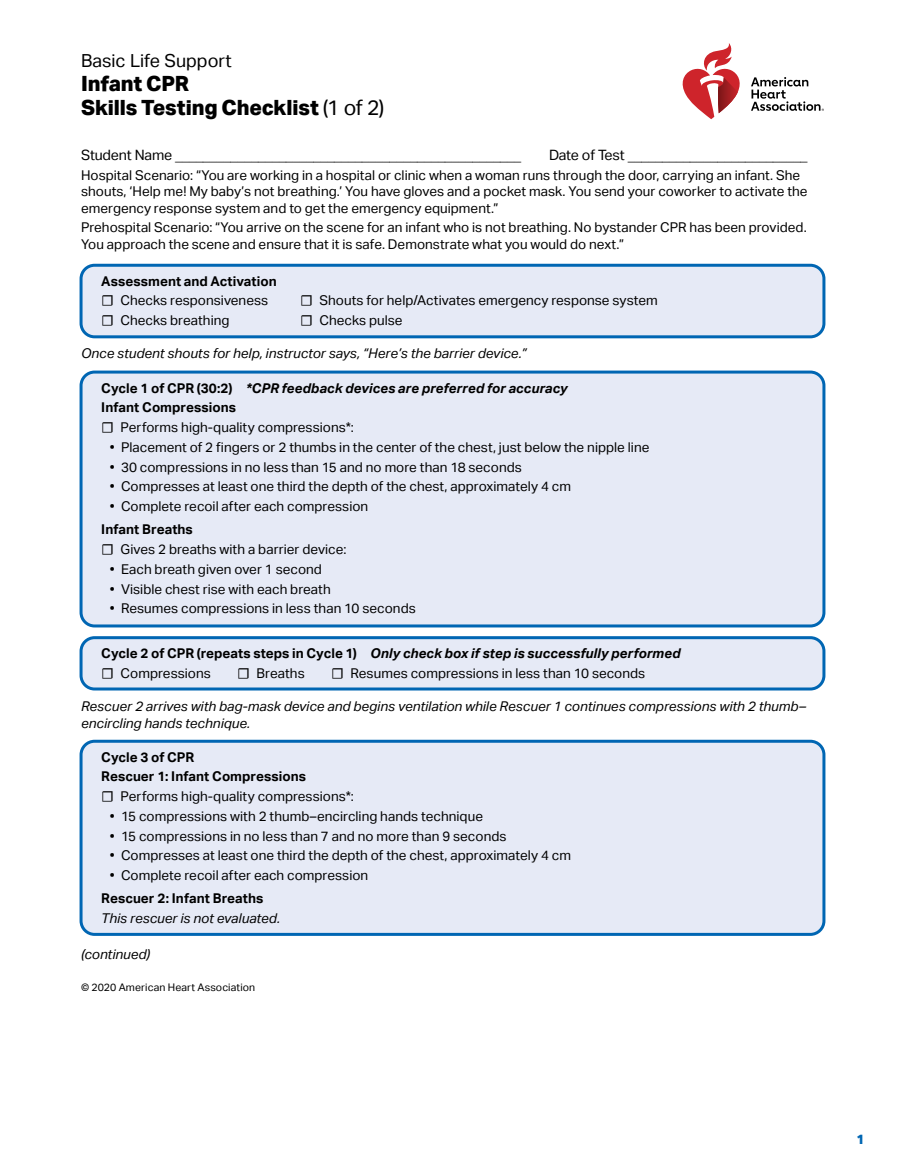
<style>
.page{position:relative;width:905px;height:1175px;background:#fff}
.page>*{position:absolute;margin:0;border:0;box-sizing:border-box;transform-origin:0 0}
.t1{font:800 21px/24px "Aktiv Grotesk";letter-spacing:-.005em;color:#000}
.t2{font:18px "Aktiv Grotesk";color:#000}
.t3{font:14.25px "Aktiv Grotesk";letter-spacing:-.015em;color:#000}
.t4{font:13.5px/16.5px "Aktiv Grotesk";color:#000}
.t5{font:italic 13.5px/16.5px "Aktiv Grotesk";color:#000}
.t6{font:italic 700 13.5px/19.8px "Aktiv Grotesk";color:#000}
.t7{font:700 13.5px/19.8px "Aktiv Grotesk";letter-spacing:.005em;color:#000}
.t8{font:800 13.5px "Aktiv Grotesk";color:#0066b3}
.t9{font:10.5px "Aktiv Grotesk";letter-spacing:.01em;color:#000}
.s1{font-weight:400}
.s2{font-family:"Minion 3 Caption";font-weight:400}
.s3{font-family:"Minion 3 Caption"}
.s4{font-style:normal}
.s5{font-family:"Minion 3 Caption";font-weight:400;font-style:normal}
.s6{font-weight:400;font-style:normal}
.s7{font-weight:700}
</style>
<div class="page">
<div style="left:81px;top:265px;width:743px;height:72px;background:#e6eaf6;border-radius:14px"></div>
<div style="left:80px;top:264px;width:745px;height:74px;border:3px solid #0066b3;border-radius:14px"></div>
<div style="left:81px;top:372px;width:743px;height:254px;background:#e6eaf6;border-radius:14px"></div>
<div style="left:80px;top:370px;width:745px;height:257px;border:3px solid #0066b3;border-radius:14px"></div>
<div style="left:81px;top:637px;width:743px;height:52px;background:#e6eaf6;border-radius:14px"></div>
<div style="left:80px;top:636px;width:745px;height:54px;border:3px solid #0066b3;border-radius:14px"></div>
<div style="left:81px;top:741px;width:743px;height:193px;background:#e6eaf6;border-radius:14px"></div>
<div style="left:80px;top:739px;width:745px;height:196px;border:3px solid #0066b3;border-radius:14px"></div>
<svg style="left:751px;top:77px;width:72px;height:34px"></svg>
<svg style="left:682px;top:43px;width:58px;height:76px"></svg>
<h2 class="t2" style="left:81px;top:50px;width:152px">Basic Life Support</h2>
<h1 class="t1" style="left:81px;top:72px;width:305px">Infant CPR<br>Skills Testing Checklist <span class="s1">(1 of 2)</span></h1>
<p class="t3" style="left:81px;top:147px;width:441px">Student Name __________________________________________________</p>
<p class="t3" style="left:549px;top:147px;width:260px">Date of Test __________________________</p>
<p class="t4" style="left:81px;top:167px;width:728px">Hospital Scenario: “You are working in a hospital or clinic when a woman runs through the door, carrying an infant. She shouts, ‘Help me! My baby’s not breathing.’ You have gloves and a pocket mask. You send your coworker to activate the emergency response system and to get the emergency equipment.”</p>
<p class="t4" style="left:81px;top:219px;width:727px">Prehospital Scenario: “You arrive on the scene for an infant who is not breathing. No bystander CPR has been provided.<br>You approach the scene and ensure that it is safe. Demonstrate what you would do next.”</p>
<p class="t7" style="left:101px;top:271px;width:177px">Assessment and Activation <span class="s2">☐</span> <span class="s1">Checks responsiveness</span></p>
<p class="t4" style="left:300px;top:292px;width:359px"><span class="s3">☐</span> Shouts for help/Activates emergency response system</p>
<p class="t4" style="left:101px;top:312px;width:130px"><span class="s3">☐</span> Checks breathing</p>
<p class="t4" style="left:300px;top:312px;width:104px"><span class="s3">☐</span> Checks pulse</p>
<p class="t5" style="left:81px;top:345px;width:447px">Once student shouts for help, instructor says, “Here’s the barrier device.”</p>
<p class="t6" style="left:101px;top:378px;width:468px"><span class="s4">Cycle 1 of CPR (30:2)</span> *CPR feedback devices are preferred for accuracy<br><span class="s4">Infant Compressions<br></span><span class="s5">☐</span> <span class="s6">Performs high-quality compressions*:</span></p>
<p class="t4" style="left:110px;top:439px;width:541px">• Placement of 2 fingers or 2 thumbs in the center of the chest, just below the nipple line</p>
<p class="t4" style="left:110px;top:458px;width:413px">• 30 compressions in no less than 15 and no more than 18 seconds</p>
<p class="t4" style="left:110px;top:478px;width:463px">• Compresses at least one third the depth of the chest, approximately 4 cm</p>
<p class="t4" style="left:110px;top:498px;width:260px">• Complete recoil after each compression</p>
<p class="t4" style="left:101px;top:519px;width:246px;line-height:19.8px"><span class="s7">Infant Breaths<br></span><span class="s3">☐</span> Gives 2 breaths with a barrier device:</p>
<p class="t4" style="left:110px;top:561px;width:214px">• Each breath given over 1 second</p>
<p class="t4" style="left:110px;top:580px;width:222px">• Visible chest rise with each breath</p>
<p class="t4" style="left:110px;top:600px;width:307px">• Resumes compressions in less than 10 seconds</p>
<p class="t6" style="left:101px;top:643px;width:580px"><span class="s4">Cycle 2 of CPR (repeats steps in Cycle 1)</span> Only check box if step is successfully performed <span class="s5">☐</span> <span class="s6">Compressions</span></p>
<p class="t4" style="left:237px;top:665px;width:69px"><span class="s3">☐</span> Breaths</p>
<p class="t4" style="left:331px;top:665px;width:316px"><span class="s3">☐</span> Resumes compressions in less than 10 seconds</p>
<p class="t5" style="left:81px;top:698px;width:726px">Rescuer 2 arrives with bag-mask device and begins ventilation while Rescuer 1 continues compressions with 2 thumb– encircling hands technique.</p>
<p class="t7" style="left:101px;top:747px;width:254px">Cycle 3 of CPR<br>Rescuer 1: Infant Compressions<br><span class="s2">☐</span> <span class="s1">Performs high-quality compressions*:</span></p>
<p class="t4" style="left:110px;top:808px;width:375px">• 15 compressions with 2 thumb–encircling hands technique</p>
<p class="t4" style="left:110px;top:827px;width:398px">• 15 compressions in no less than 7 and no more than 9 seconds</p>
<p class="t4" style="left:110px;top:847px;width:463px">• Compresses at least one third the depth of the chest, approximately 4 cm</p>
<p class="t4" style="left:110px;top:867px;width:260px">• Complete recoil after each compression</p>
<p class="t7" style="left:101px;top:889px;width:164px">Rescuer 2: Infant Breaths</p>
<p class="t5" style="left:101px;top:910px;width:180px">This rescuer is not evaluated.</p>
<p class="t5" style="left:81px;top:946px;width:71px">(continued)</p>
<p class="t9" style="left:81px;top:981px;width:176px">© 2020 American Heart Association</p>
<p class="t8" style="left:856px;top:1131px;width:9px">1</p>
</div>
